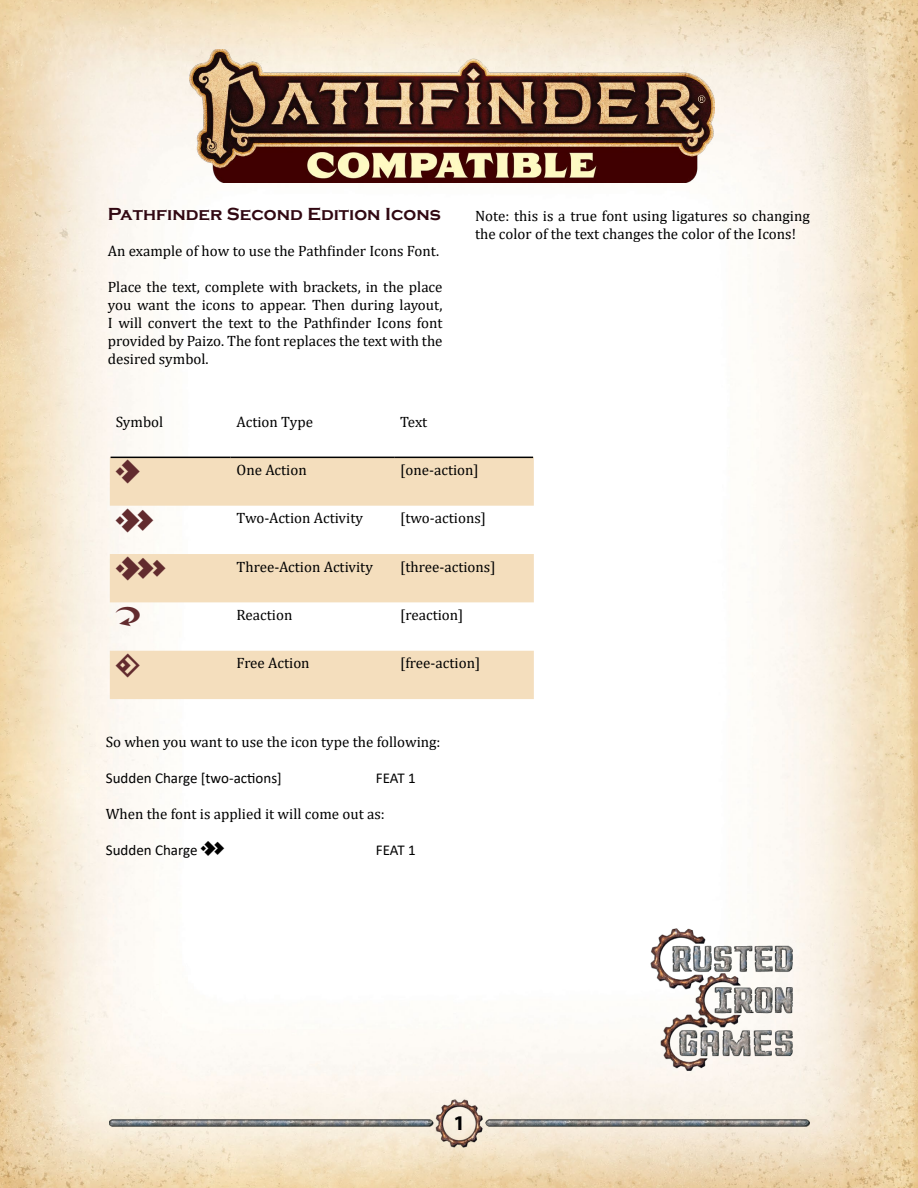
<style>
.page{position:relative;width:918px;height:1188px;background:#fff}
.page>*{position:absolute;margin:0;border:0;box-sizing:border-box;transform-origin:0 0}
.t1{font:24px "Pathfinder Icons";color:#622b2e}
.t2{font:700 21px "Myriad Pro";color:#000}
.t3{font:700 18px "Copperplate Gothic";color:#310812}
.t4{font:15px/18px "Cambria";color:#000;text-align:justify}
.t5{font:15px "Calibri";color:#000}
</style>
<div class="page">
<img style="left:0;top:0;width:918px;height:1188px">
<img style="left:109px;top:1099px;width:701px;height:48px">
<svg style="left:110px;top:457px;width:424px;height:242px;fill:#f4debd"></svg>
<hr style="left:111px;top:457px;width:120px;height:1px;background:#000">
<hr style="left:231px;top:457px;width:163px;height:1px;background:#000">
<hr style="left:394px;top:457px;width:139px;height:1px;background:#000">
<img style="left:190px;top:50px;width:525px;height:133px">
<img style="left:640px;top:921px;width:170px;height:157px">
<svg style="left:116px;top:459px;width:24px;height:25px"></svg>
<svg style="left:116px;top:508px;width:37px;height:24px"></svg>
<svg style="left:116px;top:556px;width:50px;height:24px"></svg>
<svg style="left:116px;top:607px;width:24px;height:20px"></svg>
<svg style="left:116px;top:653px;width:24px;height:24px"></svg>
<svg style="left:201px;top:841px;width:31px;height:15px"></svg>
<p class="t3" style="left:108px;top:204px;width:335px">Pathfinder Second Edition Icons</p>
<p class="t4" style="left:108px;top:242px;width:333px">An example of how to use the Pathfinder Icons Font.</p>
<p class="t4" style="left:108px;top:278px;width:336px">Place the text, complete with brackets, in the place you want the icons to appear. Then during layout, I will convert the text to the Pathfinder Icons font provided by Paizo. The font replaces the text with the desired symbol.</p>
<p class="t4" style="left:475px;top:207px;width:336px">Note: this is a true font using ligatures so changing the color of the text changes the color of the Icons!</p>
<p class="t4" style="left:116px;top:412px;width:49px">Symbol</p>
<p class="t4" style="left:237px;top:412px;width:78px">Action Type</p>
<p class="t4" style="left:400px;top:412px;width:29px">Text</p>
<h1 class="t1" style="left:116px;top:460px;width:25px">□■▼□■</h1>
<p class="t4" style="left:237px;top:461px;width:72px">One Action</p>
<p class="t4" style="left:400px;top:461px;width:80px">[one-action]</p>
<h1 class="t1" style="left:116px;top:508px;width:39px">▼□▼□■▲</h1>
<p class="t4" style="left:237px;top:509px;width:128px">Two-Action Activity</p>
<p class="t4" style="left:400px;top:509px;width:87px">[two-actions]</p>
<h1 class="t1" style="left:116px;top:557px;width:51px">▼▼□■▲</h1>
<p class="t4" style="left:237px;top:558px;width:138px">Three-Action Activity</p>
<p class="t4" style="left:400px;top:558px;width:97px">[three-actions]</p>
<h1 class="t1" style="left:116px;top:605px;width:26px">▼□■</h1>
<p class="t4" style="left:237px;top:606px;width:57px">Reaction</p>
<p class="t4" style="left:400px;top:606px;width:65px">[reaction]</p>
<h1 class="t1" style="left:116px;top:653px;width:25px">▼□■</h1>
<p class="t4" style="left:237px;top:654px;width:75px">Free Action</p>
<p class="t4" style="left:400px;top:654px;width:82px">[free-action]</p>
<p class="t4" style="left:106px;top:733px;width:336px">So when you want to use the icon type the following:</p>
<p class="t5" style="left:106px;top:768px;width:177px">Sudden Charge [two-actions]</p>
<p class="t5" style="left:376px;top:768px;width:41px">FEAT 1</p>
<p class="t4" style="left:106px;top:805px;width:280px">When the font is applied it will come out as:</p>
<p class="t5" style="left:106px;top:840px;width:120px">Sudden Charge ▼□▼□■▲</p>
<p class="t5" style="left:376px;top:840px;width:41px">FEAT 1</p>
<h2 class="t2" style="left:453px;top:1109px;width:13px">1</h2>
</div>
